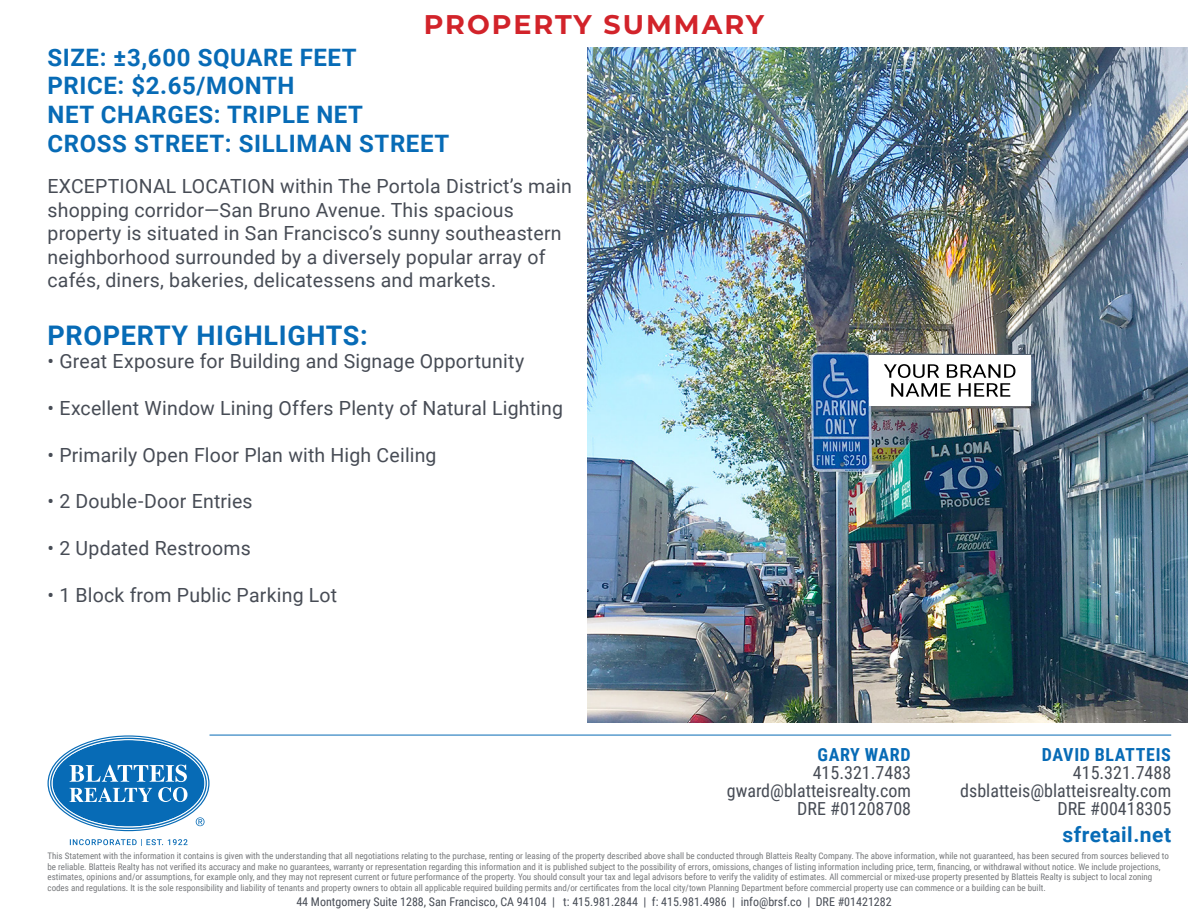
<style>
.page{position:relative;width:1188px;height:918px;background:#fff}
.page>*{position:absolute;margin:0;border:0;box-sizing:border-box;transform-origin:0 0}
.t1{font:700 27px "Roboto";letter-spacing:.025em;color:#076bb6}
.t2{font:700 27px "Montserrat";letter-spacing:.075em;color:#d2232a}
.t3{font:700 24px "Roboto";letter-spacing:.025em;color:#076bb6}
.t4{font:700 21px "Roboto";letter-spacing:.025em;color:#076bb6}
.t5{font:19.5px/23.4px "Roboto";letter-spacing:.01em;color:#474c55}
.t6{font:18px/18px "Roboto Condensed";color:#474c55;text-align:right}
.t7{font:700 18px "Roboto Condensed";letter-spacing:.035em;color:#076bb6}
.t8{font:12px "Roboto Condensed";color:#474c55}
.t9{font:9px/10.8px "Roboto Condensed";color:#76787b}
</style>
<div class="page">
<svg style="left:48px;top:735px;width:162px;height:96px"></svg>
<svg style="left:70px;top:839px;width:118px;height:7px"></svg>
<hr style="left:210px;top:735px;width:961px;height:1px;background:#076bb6">
<img style="left:588px;top:48px;width:600px;height:675px">
<div style="left:869px;top:355px;width:162px;height:50px;background:#fff"></div>
<svg style="left:884px;top:364px;width:131px;height:33px"></svg>
<p class="t2" style="left:424px;top:5px;width:342px">PROPERTY SUMMARY</p>
<p class="t3" style="left:48px;top:40px;width:311px">SIZE: ±3,600 SQUARE FEET</p>
<p class="t3" style="left:48px;top:69px;width:248px">PRICE: $2.65/MONTH</p>
<p class="t3" style="left:48px;top:98px;width:317px">NET CHARGES: TRIPLE NET</p>
<p class="t3" style="left:48px;top:127px;width:403px">CROSS STREET: SILLIMAN STREET</p>
<p class="t5" style="left:48px;top:174px;width:526px">EXCEPTIONAL LOCATION within The Portola District’s main shopping corridor—San Bruno Avenue. This spacious</p>
<p class="t5" style="left:48px;top:221px;width:516px">property is situated in San Francisco’s sunny southeastern neighborhood surrounded by a diversely popular array of cafés, diners, bakeries, delicatessens and markets.</p>
<p class="t1" style="left:48px;top:316px;width:322px">PROPERTY HIGHLIGHTS:</p>
<p class="t5" style="left:48px;top:349px;width:478px">• Great Exposure for Building and Signage Opportunity</p>
<p class="t5" style="left:48px;top:395px;width:517px">• Excellent Window Lining Offers Plenty of Natural Lighting</p>
<p class="t5" style="left:48px;top:442px;width:391px">• Primarily Open Floor Plan with High Ceiling</p>
<p class="t5" style="left:48px;top:489px;width:207px">• 2 Double-Door Entries</p>
<p class="t5" style="left:48px;top:536px;width:205px">• 2 Updated Restrooms</p>
<p class="t5" style="left:48px;top:583px;width:291px">• 1 Block from Public Parking Lot</p>
<h3 class="t7" style="left:1042px;top:742px;width:130px">DAVID BLATTEIS</h3>
<h3 class="t6" style="left:960px;top:763px;width:213px">415.321.7488 dsblatteis@blatteisrealty.com<br>DRE #00418305</h3>
<p class="t9" style="left:48px;top:850px;width:1123px">This Statement with the information it contains is given with the understanding that all negotiations relating to the purchase, renting or leasing of the property described above shall be conducted through Blatteis Realty Company. The above information, while not guaranteed, has been secured from sources believed to be reliable. Blatteis Realty has not verified its accuracy and make no guarantees, warranty or representation regarding this information and it is published subject to the possibility of errors, omissions, changes of listing information including price, term, financing, or withdrawal without notice. We include projections, estimates, opinions and/or assumptions, for example only, and they may not represent current or future performance of the property. You should consult your tax and legal advisors before to verify the validity of estimates. All commercial or mixed-use property presented by Blatteis Realty is subject to local zoning codes and regulations. It is the sole responsibility and liability of tenants and property owners to obtain all applicable required building permits and/or certificates from the local city/town Planning Department before commercial property use can commence or a building can be built.</p>
<h3 class="t7" style="left:818px;top:742px;width:95px">GARY WARD</h3>
<h3 class="t6" style="left:727px;top:763px;width:186px">415.321.7483 gward@blatteisrealty.com<br>DRE #01208708</h3>
<h3 class="t4" style="left:1063px;top:820px;width:110px">sfretail.net</h3>
<h3 class="t8" style="left:296px;top:893px;width:597px">44 Montgomery Suite 1288, San Francisco, CA 94104 | t: 415.981.2844 | f: 415.981.4986 | info@brsf.co | DRE #01421282</h3>
</div>
